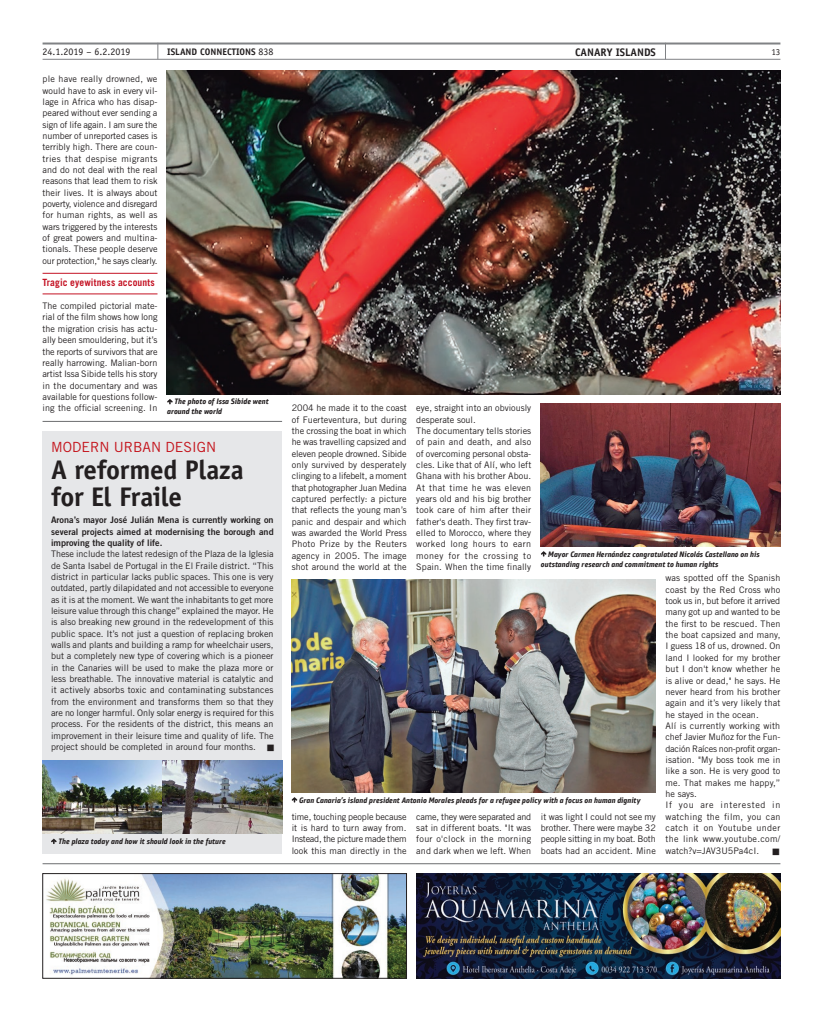
<style>
.page{position:relative;width:823px;height:1021px;background:#fff}
.page>*{position:absolute;margin:0;border:0;box-sizing:border-box;transform-origin:0 0}
.Head_27{font:700 27px/27px "Officina Sans Std";letter-spacing:-.015em;color:#231f20}
.Lead-in_Title{font:14px "Trade Gothic LT Std";color:#c4121a}
._8_5_body_ind_9_0{font:700 11px "Officina Sans Std";color:#231f20}
.zwibü{font:700 10px "Trade Gothic LT Std";letter-spacing:.01em;color:#c41324;scale:.96 1}
.t1{font:10px "Officina Sans Std";color:#231f20}
.t2{font:700 9.5px "Officina Sans Std";color:#231f20}
._9_Bodytext{font:9px/11.3px "Trade Gothic LT Std";letter-spacing:.005em;color:#231f20;text-align:justify}
.inititial_9{font:9px/11.3px "Trade Gothic LT Std Bd 2";letter-spacing:.005em;color:#231f20;text-align:justify}
.t3{font:9px "Officina Sans Std";color:#231f20}
.copytext{font:italic 700 8px "PF Bulletin Sans Pro";color:#231f20;scale:.95 1}
._9_Bodytext-2{font:7px "Zapf Dingbats IT Cby BT";color:#231f20}
.s1{font-weight:400;font-size:10px}
</style>
<div class="page">
<hr style="left:43px;top:59px;width:737px;height:1px;background:#808285">
<hr style="left:43px;top:42px;width:737px;height:2px;background:#808285">
<svg style="left:157px;top:44px;width:1px;height:15px"></svg>
<hr style="left:43px;top:273px;width:114px;height:1px;background:#c41324">
<hr style="left:43px;top:293px;width:114px;height:1px;background:#c41324">
<img style="left:416px;top:873px;width:364px;height:105px">
<img style="left:46px;top:875px;width:358px;height:101px">
<div style="left:43px;top:873px;width:363px;height:105px;border:1px solid #231f20"></div>
<hr style="left:43px;top:863px;width:737px;height:1px;background:#6c6d70">
<img style="left:167px;top:71px;width:613px;height:323px">
<div style="left:43px;top:432px;width:239px;height:421px;background:#e6e7e9"></div>
<img style="left:43px;top:760px;width:119px;height:73px">
<img style="left:162px;top:760px;width:120px;height:73px">
<hr style="left:43px;top:421px;width:239px;height:1px;background:#6c6d70">
<img style="left:540px;top:404px;width:240px;height:142px">
<img style="left:291px;top:579px;width:364px;height:213px">
<svg style="left:51px;top:838px;width:6px;height:6px"></svg>
<svg style="left:167px;top:399px;width:6px;height:6px"></svg>
<svg style="left:541px;top:551px;width:6px;height:6px"></svg>
<svg style="left:291px;top:797px;width:7px;height:6px"></svg>
<p class="_8_5_body_ind_9_0" style="left:574px;top:45px;width:82px">CANARY ISLANDS</p>
<p class="t1" style="left:43px;top:46px;width:89px">24.1.2019 – 6.2.2019</p>
<p class="t2" style="left:167px;top:46px;width:108px">ISLAND CONNECTIONS <span class="s1">838</span></p>
<p class="t3" style="left:771px;top:47px;width:10px">13</p>
<p class="_9_Bodytext" style="left:43px;top:73px;width:116px">ple have really drowned, we would have to ask in every vil&shy;lage in Africa who has disap&shy;peared without ever sending a sign of life again. I am sure the number of unreported cases is terribly high. There are coun&shy;tries that despise migrants and do not deal with the real reasons that lead them to risk their lives. It is always about poverty, violence and disregard for human rights, as well as wars triggered by the interests of great powers and multina&shy;tionals. These people deserve our protection," he says clearly.</p>
<p class="zwibü" style="left:43px;top:277px;width:118px">Tragic eyewitness accounts</p>
<p class="_9_Bodytext" style="left:43px;top:300px;width:116px">The compiled pictorial mate&shy;rial of the film shows how long the migration crisis has actu&shy;ally been smouldering, but it’s the reports of survivors that are really harrowing. Malian-born artist Issa Sibide tells his story in the documentary and was available for questions follow&shy;ing the official screening. In</p>
<p class="copytext" style="left:195px;top:397px;width:33px">□▼□ □ ▲▲</p>
<p class="_9_Bodytext" style="left:291px;top:402px;width:116px">2004 he made it to the coast of Fuerteventura, but during the crossing the boat in which he was travelling capsized and eleven people drowned. Sibide only survived by desperately clinging to a lifebelt, a moment that photographer Juan Medina captured perfectly: a picture that reflects the young man’s panic and despair and which was awarded the World Press Photo Prize by the Reuters agency in 2005. The image shot around the world at the</p>
<p class="_9_Bodytext" style="left:416px;top:402px;width:116px">eye, straight into an obviously desperate soul.</p>
<p class="_9_Bodytext" style="left:416px;top:425px;width:116px">The documentary tells stories of pain and death, and also of overcoming personal obsta&shy;cles. Like that of Alí, who left Ghana with his brother Abou.<br>At that time he was eleven years old and his big brother took care of him after their father's death. They first trav&shy;elled to Morocco, where they worked long hours to earn money for the crossing to Spain. When the time finally</p>
<p class="copytext" style="left:174px;top:407px;width:23px">□◆■ ▼</p>
<p class="Lead-in_Title" style="left:51px;top:438px;width:166px">MODERN URBAN DESIGN</p>
<p class="Head_27" style="left:51px;top:455px;width:194px">A reformed Plaza for El Fraile</p>
<p class="inititial_9" style="left:51px;top:514px;width:224px">Arona’s mayor José Julián Mena is currently working on several projects aimed at modernising the borough and improving the quality of life.</p>
<p class="_9_Bodytext" style="left:51px;top:548px;width:224px">These include the latest redesign of the Plaza de la Iglesia de Santa Isabel de Portugal in the El Fraile district. “This district in particular lacks public spaces. This one is very outdated, partly dilapidated and not accessible to everyone as it is at the moment. We want the inhabitants to get more leisure value through this change” explained the mayor. He is also breaking new ground in the redevelopment of this public space. It’s not just a question of replacing broken walls and plants and building a ramp for wheelchair users, but a completely new type of covering which is a pioneer in the Canaries will be used to make the plaza more or less breathable. The innovative material is catalytic and it actively absorbs toxic and contaminating substances from the environment and transforms them so that they are no longer harmful. Only solar energy is required for this process. For the residents of the district, this means an improvement in their leisure time and quality of life. The project should be completed in around four months.</p>
<p class="copytext" style="left:590px;top:549px;width:32px">■ ★ ■■</p>
<p class="copytext" style="left:654px;top:549px;width:18px">▼◆● ▼</p>
<p class="copytext" style="left:689px;top:549px;width:75px">□● ▲ ▲▼ ●● ■□ □■ ▲</p>
<p class="copytext" style="left:540px;top:559px;width:38px">□◆▼▲▼ ■ ■</p>
<p class="copytext" style="left:645px;top:559px;width:55px">▼ ■▼ ▼□ ◆ ■</p>
<p class="_9_Bodytext" style="left:665px;top:572px;width:116px">was spotted off the Spanish coast by the Red Cross who took us in, but before it arrived many got up and wanted to be the first to be rescued. Then the boat capsized and many, I guess 18 of us, drowned. On land I looked for my brother but I don't know whether he is alive or dead," he says. He never heard from his brother again and it’s very likely that he stayed in the ocean.</p>
<p class="_9_Bodytext" style="left:665px;top:720px;width:116px">Alí is currently working with chef Javier Muñoz for the Fun&shy;dación Raíces non-profit organ&shy;isation. "My boss took me in like a son. He is very good to me. That makes me happy,” he says.</p>
<p class="_9_Bodytext" style="left:665px;top:799px;width:116px">If you are interested in watching the film, you can catch it on Youtube under the link www.youtube.com/ watch?v=JAV3U5Pa4cI.</p>
<p class="_9_Bodytext-2" style="left:267px;top:744px;width:8px">■</p>
<p class="copytext" style="left:342px;top:795px;width:23px">▲ ▲● ■</p>
<p class="copytext" style="left:379px;top:795px;width:88px">▲ ■▼ ■▼□■□ □ ● ▲ ●</p>
<p class="copytext" style="left:505px;top:795px;width:30px">◆ □●</p>
<p class="copytext" style="left:551px;top:795px;width:69px">▼ □ ◆▲ □■ ◆ ■</p>
<p class="_9_Bodytext" style="left:291px;top:810px;width:116px">time, touching people because it is hard to turn away from.<br>Instead, the picture made them look this man directly in the</p>
<p class="_9_Bodytext" style="left:416px;top:810px;width:116px">came, they were separated and sat in different boats. "It was four o'clock in the morning and dark when we left. When</p>
<p class="_9_Bodytext" style="left:540px;top:810px;width:116px">it was light I could not see my brother. There were maybe 32 people sitting in my boat. Both boats had an accident. Mine</p>
<p class="copytext" style="left:75px;top:836px;width:25px">● ▼□</p>
<p class="copytext" style="left:115px;top:836px;width:87px">■ □ ▼ ▲ □◆● ●□□ ■ ▼</p>
<p class="copytext" style="left:208px;top:836px;width:13px">◆▼◆</p>
<p class="_9_Bodytext-2" style="left:772px;top:848px;width:8px">■</p>
</div>
